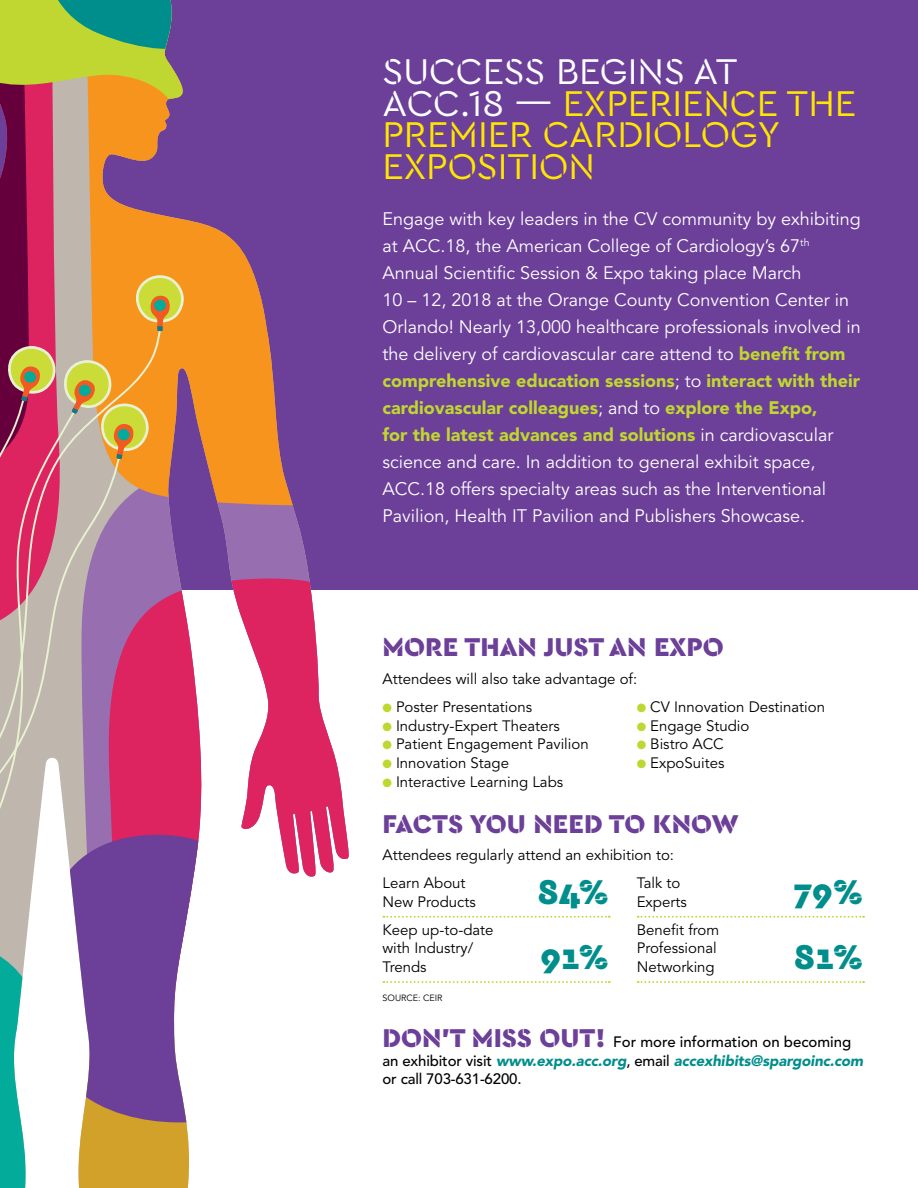
<style>
.page{position:relative;width:918px;height:1188px;background:#fff}
.page>*{position:absolute;margin:0;border:0;box-sizing:border-box;transform-origin:0 0}
.t1{font:37.5px/31.5px "Cera Stencil Basic";color:#ffe600}
.t2{font:900 36px "Cera Stencil Basic";color:#008e8c}
.t3{font:900 27px "Cera Stencil Basic";color:#6c3f98}
.t4{font:18px/27px "Avenir";color:#fff}
.t5{font:15px/18.8px "Avenir LT Std";color:#000}
.t6{font:500 15px/18.8px "Avenir";color:#000}
.t7{font:15px "Avenir";color:#000}
.t8{font:9px "Avenir";color:#000}
.s1{color:#fff}
.s2{font-weight:900;color:#bfd730}
.s3{color:#bfd730}
.s4{font-family:"Cera Stencil Basic";font-weight:900;font-size:27px;color:#6c3f98}
.s5{font-weight:900;font-style:italic;color:#008e8c}
</style>
<div class="page">
<div style="left:0;top:0;width:918px;height:590px;background:#6c3f98"></div>
<svg style="left:383px;top:916px;width:227px;height:2px"></svg>
<svg style="left:383px;top:981px;width:227px;height:2px"></svg>
<svg style="left:638px;top:916px;width:226px;height:2px"></svg>
<svg style="left:638px;top:981px;width:226px;height:2px"></svg>
<svg style="left:0;top:0;width:349px;height:1188px"></svg>
<h1 class="t1" style="left:382px;top:56px;width:475px"><span class="s1">SUCCESS BEGINS AT<br>ACC.18 —</span> EXPERIENCE THE<br>PREMIER CARDIOLOGY<br>EXPOSITION</h1>
<p class="t4" style="left:382px;top:205px;width:480px">Engage with key leaders in the CV community by exhibiting at ACC.18, the American College of Cardiology’s 67<sup>th </sup>Annual Scientific Session &amp; Expo taking place March<br>10 – 12, 2018 at the Orange County Convention Center in Orlando! Nearly 13,000 healthcare professionals involved in the delivery of cardiovascular care attend to <span class="s2">benefit from comprehensive education sessions</span>; to <span class="s2">interact with their cardiovascular colleagues</span>; and to <span class="s2">explore the Expo,<br>for the latest advances and solutions</span> in cardiovascular science and care. In addition to general exhibit space, ACC.18 offers specialty areas such as the Interventional Pavilion, Health IT Pavilion and Publishers Showcase.</p>
<h3 class="t3" style="left:382px;top:631px;width:343px">MORE THAN JUST AN EXPO</h3>
<p class="t5" style="left:382px;top:670px;width:256px">Attendees will also take advantage of:</p>
<p class="t5" style="left:383px;top:698px;width:151px"><span class="s3">●</span> Poster Presentations</p>
<p class="t5" style="left:383px;top:716px;width:179px"><span class="s3">●</span> Industry-Expert Theaters</p>
<p class="t5" style="left:383px;top:735px;width:208px"><span class="s3">●</span> Patient Engagement Pavilion</p>
<p class="t5" style="left:383px;top:754px;width:128px"><span class="s3">●</span> Innovation Stage</p>
<p class="t5" style="left:383px;top:773px;width:182px"><span class="s3">●</span> Interactive Learning Labs</p>
<p class="t5" style="left:637px;top:698px;width:190px"><span class="s3">●</span> CV Innovation Destination</p>
<p class="t5" style="left:637px;top:716px;width:114px"><span class="s3">●</span> Engage Studio</p>
<p class="t5" style="left:637px;top:735px;width:89px"><span class="s3">●</span> Bistro ACC</p>
<p class="t5" style="left:637px;top:754px;width:89px"><span class="s3">●</span> ExpoSuites</p>
<h3 class="t3" style="left:382px;top:808px;width:358px">FACTS YOU NEED TO KNOW</h3>
<p class="t7" style="left:382px;top:847px;width:293px">Attendees regularly attend an exhibition to:</p>
<p class="t5" style="left:382px;top:874px;width:95px">Learn About<br>New Products</p>
<h2 class="t2" style="left:537px;top:871px;width:73px">84%</h2>
<p class="t5" style="left:382px;top:920px;width:113px">Keep up-to-date with Industry/<br>Trends</p>
<p class="t5" style="left:637px;top:874px;width:51px">Talk to<br>Experts</p>
<h2 class="t2" style="left:793px;top:871px;width:72px">79%</h2>
<p class="t5" style="left:637px;top:920px;width:84px">Benefit from<br>Professional<br>Networking</p>
<h2 class="t2" style="left:540px;top:936px;width:70px">91%</h2>
<h2 class="t2" style="left:794px;top:936px;width:71px">81%</h2>
<p class="t8" style="left:382px;top:993px;width:62px">SOURCE: CEIR</p>
<p class="t6" style="left:382px;top:1033px;width:482px"><span class="s4">DON’T MISS OUT!</span> For more information on becoming an exhibitor visit <span class="s5">www.expo.acc.org</span>, email <span class="s5">accexhibits@spargoinc.com </span>or call 703-631-6200.</p>
</div>
